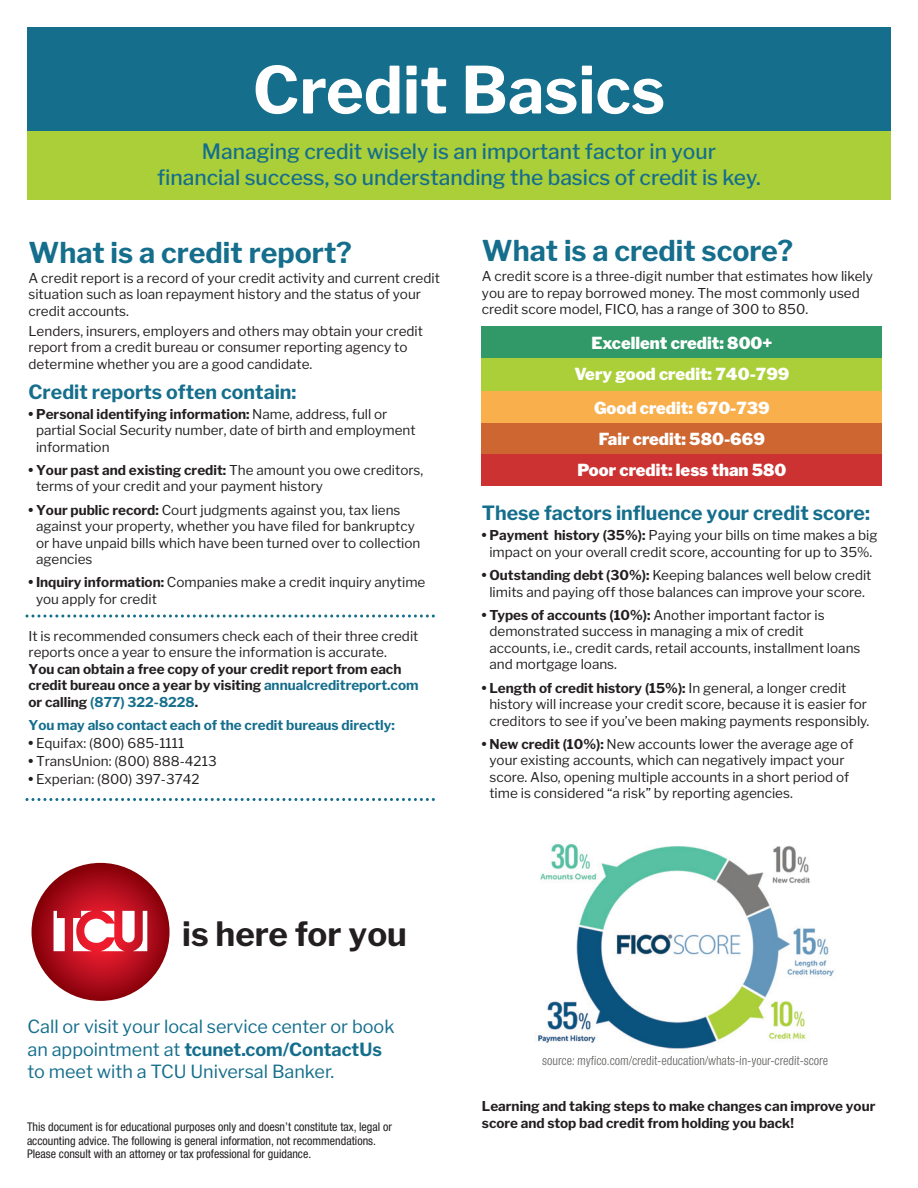
<style>
.page{position:relative;width:918px;height:1188px;background:#fff}
.page>*{position:absolute;margin:0;border:0;box-sizing:border-box;transform-origin:0 0}
.t1{font:700 64.5px "Libre Franklin";color:#fff}
.t2{font:700 33.3px "Libre Franklin";color:#231f20}
.t3{font:700 28.5px "Libre Franklin";color:#146e8c}
.t4{font:500 21px/25.5px "Libre Franklin";color:#146e8c;text-align:center}
.t5{font:700 19.5px "Libre Franklin";color:#146e8c}
.t6{font:18px/22.5px "Libre Franklin";color:#146e8c}
.t7{font:900 16.5px/31px "Libre Franklin";color:#fff;text-align:center}
.t8{font:13.5px/16.5px "Libre Franklin";color:#231f20}
.t9{font:700 13.5px/16.5px "Libre Franklin";color:#231f20}
.t10{font:700 13.5px "Libre Franklin";color:#146e8c}
.t11{font:condensed 12px/13.5px "Helvetica Neue";color:#231f20}
.t12{font:condensed 12px "Helvetica Neue";color:#7b7b7a}
.s1{font-weight:900}
.s2{font-weight:700}
.s3{color:#146e8c}
</style>
<div class="page">
<div style="left:27px;top:27px;width:864px;height:172px;background:#146e8c"></div>
<div style="left:27px;top:132px;width:864px;height:68px;background:#abcf38"></div>
<svg style="left:31px;top:862px;width:139px;height:139px"></svg>
<svg style="left:26px;top:615px;width:409px;height:3px"></svg>
<div style="left:482px;top:327px;width:400px;height:31px;background:#309967"></div>
<div style="left:482px;top:358px;width:400px;height:34px;background:#abcf38"></div>
<div style="left:482px;top:392px;width:400px;height:31px;background:#f8af4c"></div>
<div style="left:482px;top:423px;width:400px;height:31px;background:#ce6632"></div>
<div style="left:482px;top:454px;width:400px;height:31px;background:#cd3232"></div>
<img style="left:538px;top:843px;width:296px;height:217px">
<img style="left:543px;top:1056px;width:285px;height:4px">
<svg style="left:26px;top:798px;width:409px;height:3px"></svg>
<h1 class="t1" style="left:253px;top:51px;width:414px">Credit Basics</h1>
<h3 class="t4" style="left:157px;top:139px;width:605px">Managing credit wisely is an important factor in your<br>financial success, so understanding the basics of credit is key.</h3>
<h3 class="t3" style="left:28px;top:235px;width:325px">What is a credit report?</h3>
<p class="t8" style="left:28px;top:269px;width:413px">A credit report is a record of your credit activity and current credit situation such as loan repayment history and the status of your credit accounts.</p>
<p class="t8" style="left:28px;top:322px;width:396px">Lenders, insurers, employers and others may obtain your credit report from a credit bureau or consumer reporting agency to determine whether you are a good candidate.</p>
<h3 class="t5" style="left:28px;top:380px;width:269px">Credit reports often contain:</h3>
<p class="t8" style="left:36px;top:405px;width:381px;text-indent:-8px"><span class="s1">•</span> <span class="s2">Personal identifying information:</span> Name, address, full or partial Social Security number, date of birth and employment information</p>
<p class="t8" style="left:36px;top:462px;width:389px;text-indent:-8px"><span class="s1">•</span> <span class="s2">Your past and existing credit:</span> The amount you owe creditors, terms of your credit and your payment history</p>
<p class="t8" style="left:36px;top:501px;width:386px;text-indent:-8px"><span class="s1">•</span> <span class="s2">Your public record:</span> Court judgments against you, tax liens against your property, whether you have filed for bankruptcy or have unpaid bills which have been turned over to collection agencies</p>
<p class="t8" style="left:36px;top:574px;width:391px;text-indent:-8px"><span class="s1">•</span> <span class="s2">Inquiry information:</span> Companies make a credit inquiry anytime you apply for credit</p>
<p class="t8" style="left:28px;top:627px;width:392px">It is recommended consumers check each of their three credit reports once a year to ensure the information is accurate.</p>
<p class="t9" style="left:28px;top:660px;width:392px">You can obtain a free copy of your credit report from each credit bureau once a year by visiting <span class="s3">annualcreditreport.com </span>or calling <span class="s3">(877) 322-8228</span>.</p>
<p class="t10" style="left:28px;top:717px;width:368px">You may also contact each of the credit bureaus directly:</p>
<p class="t8" style="left:28px;top:735px;width:157px"><span class="s1">•</span> Equifax: (800) 685-1111</p>
<p class="t8" style="left:28px;top:753px;width:190px"><span class="s1">•</span> TransUnion: (800) 888-4213</p>
<p class="t8" style="left:28px;top:771px;width:173px"><span class="s1">•</span> Experian: (800) 397-3742</p>
<h3 class="t3" style="left:482px;top:234px;width:313px">What is a credit score?</h3>
<p class="t8" style="left:482px;top:268px;width:393px">A credit score is a three-digit number that estimates how likely you are to repay borrowed money. The most commonly used credit score model, FICO, has a range of 300 to 850.</p>
<p class="t7" style="left:574px;top:327px;width:217px">Excellent credit: 800+<br>Very good credit: 740-799</p>
<p class="t7" style="left:577px;top:392px;width:211px">Good credit: 670-739<br>Fair credit: 580-669<br>Poor credit: less than 580</p>
<h3 class="t5" style="left:482px;top:502px;width:389px">These factors influence your credit score:</h3>
<p class="t8" style="left:482px;top:527px;width:397px;text-align:center"><span class="s1">•</span> <span class="s2">Payment history (35%):</span> Paying your bills on time makes a big impact on your overall credit score, accounting for up to 35%.</p>
<p class="t8" style="left:482px;top:567px;width:391px;text-align:center"><span class="s1">•</span> <span class="s2">Outstanding debt (30%):</span> Keeping balances well below credit limits and paying off those balances can improve your score.</p>
<p class="t8" style="left:489px;top:607px;width:373px;text-indent:-8px"><span class="s1">•</span> <span class="s2">Types of accounts (10%):</span> Another important factor is demonstrated success in managing a mix of credit accounts, i.e., credit cards, retail accounts, installment loans and mortgage loans.</p>
<p class="t8" style="left:489px;top:679px;width:381px;text-indent:-8px"><span class="s1">•</span> <span class="s2">Length of credit history (15%):</span> In general, a longer credit history will increase your credit score, because it is easier for creditors to see if you’ve been making payments responsibly.</p>
<p class="t8" style="left:489px;top:736px;width:366px;text-indent:-8px"><span class="s1">•</span> <span class="s2">New credit (10%):</span> New accounts lower the average age of your existing accounts, which can negatively impact your score. Also, opening multiple accounts in a short period of time is considered “a risk” by reporting agencies.</p>
<h2 class="t2" style="left:182px;top:914px;width:226px">is here for you</h2>
<h3 class="t6" style="left:27px;top:1015px;width:369px">Call or visit your local service center or book an appointment at <span class="s2">tcunet.com/ContactUs </span>to meet with a TCU Universal Banker.</h3>
<p class="t11" style="left:27px;top:1120px;width:366px">This document is for educational purposes only and doesn’t constitute tax, legal or accounting advice. The following is general information, not recommendations.<br>Please consult with an attorney or tax professional for guidance.</p>
<p class="t12" style="left:542px;top:1053px;width:287px">source: myfico.com/credit-education/whats-in-your-credit-score</p>
<p class="t9" style="left:482px;top:1098px;width:395px">Learning and taking steps to make changes can improve your score and stop bad credit from holding you back!</p>
</div>
